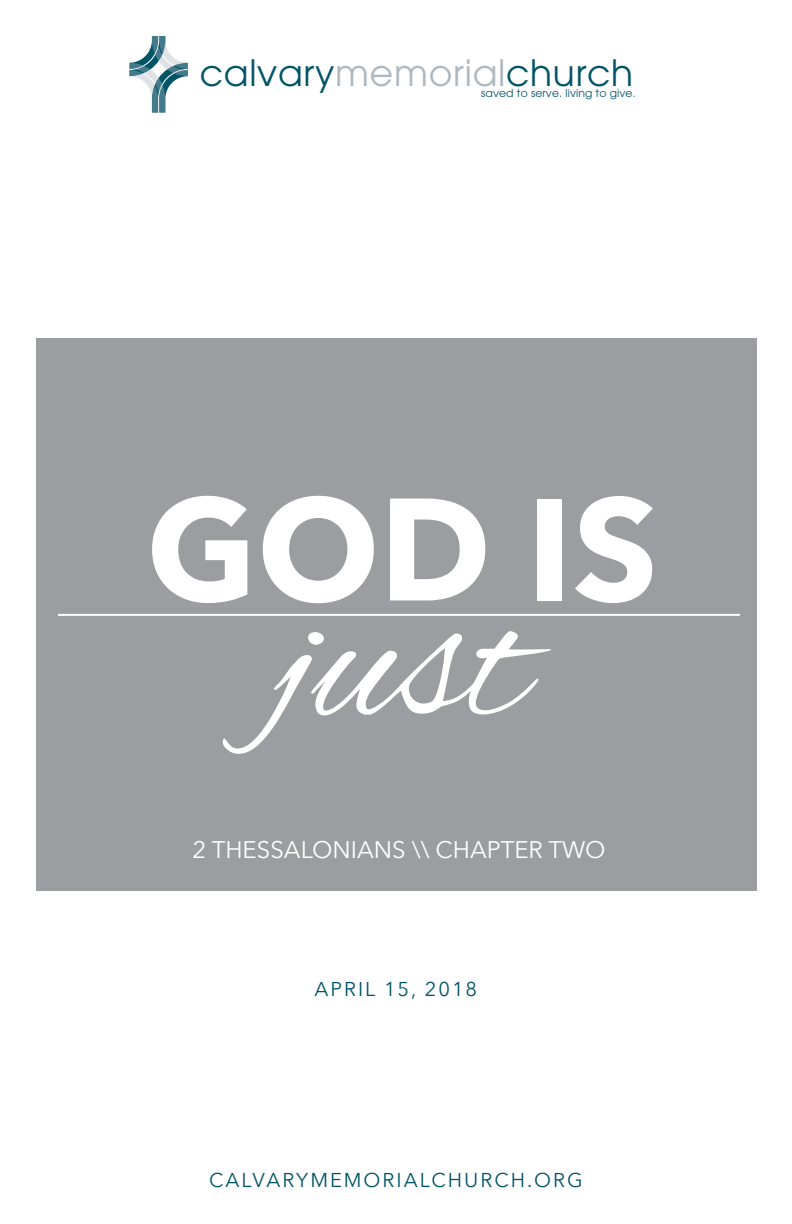
<style>
.page{position:relative;width:792px;height:1224px;background:#fff}
.page>*{position:absolute;margin:0;border:0;box-sizing:border-box;transform-origin:0 0}
.t1{font:198px "Alex Brush";color:#fff}
.t2{font:700 144px "Avenir Next";color:#fff}
.t3{font:36.2px "ITC Avant Garde Pro";letter-spacing:.02em;color:#005467}
.t4{font:24px "Avenir Next";color:#fff}
.t5{font:20px "Avenir Next";letter-spacing:.1em;color:#005467}
.t6{font:10.8px "ITC Avant Garde Pro";letter-spacing:.01em;color:#005467}
.s1{color:#acb7c0}
</style>
<div class="page">
<svg style="left:129px;top:36px;width:59px;height:77px"></svg>
<div style="left:36px;top:338px;width:720px;height:553px;background:#9b9da0"></div>
<hr style="left:58px;top:614px;width:682px;height:2px;background:#fff">
<h3 class="t3" style="left:200px;top:51px;width:435px">calvary<span class="s1">memorial</span>church</h3>
<p class="t6" style="left:481px;top:87px;width:156px">saved to serve. living to give.</p>
<h2 class="t2" style="left:146px;top:425px;width:513px">GOD IS</h2>
<h1 class="t1" style="left:275px;top:550px;width:255px">just</h1>
<p class="t4" style="left:192px;top:830px;width:415px">2 THESSALONIANS \\ CHAPTER TWO</p>
<p class="t5" style="left:315px;top:972px;width:164px">APRIL 15, 2018</p>
<p class="t5" style="left:209px;top:1163px;width:375px">CALVARYMEMORIALCHURCH.ORG</p>
</div>
